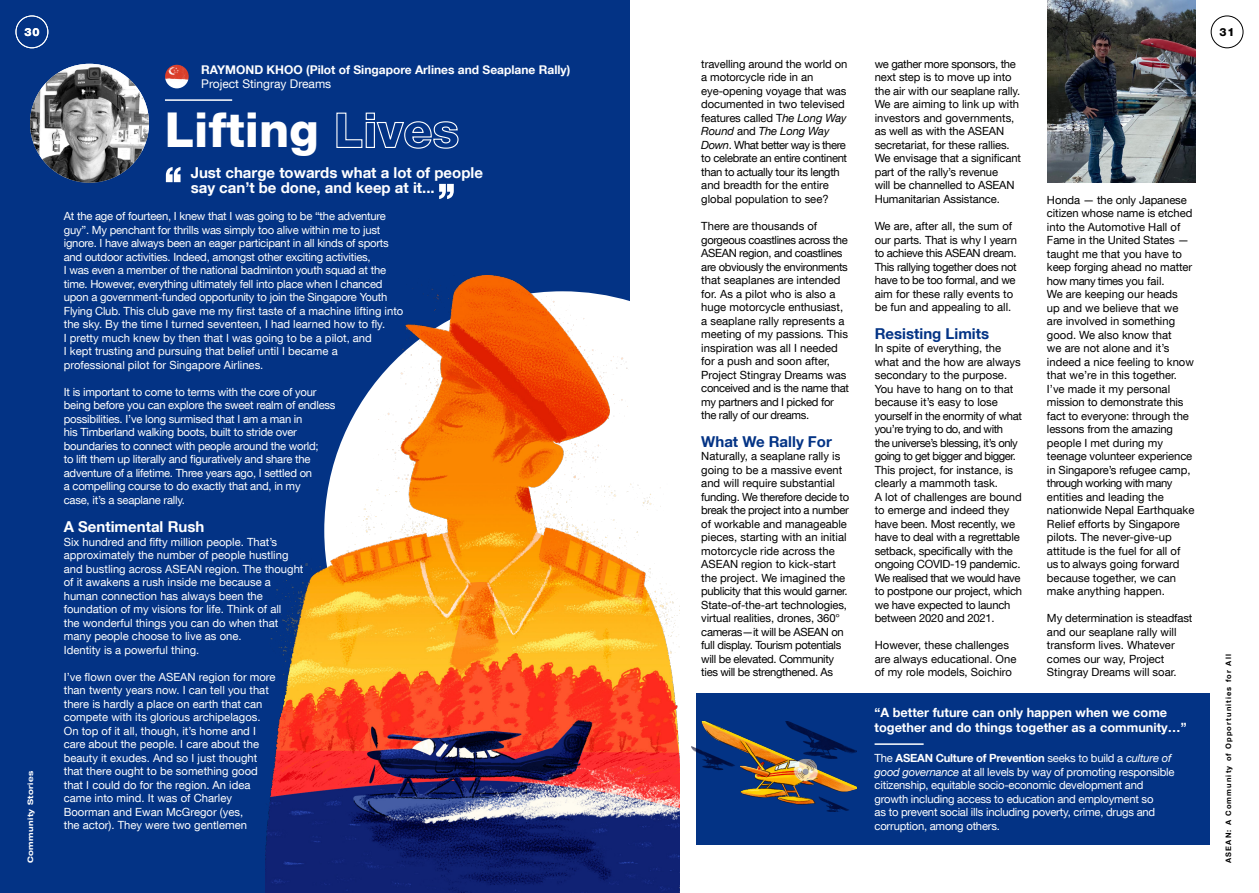
<style>
.page{position:relative;width:1259px;height:893px;background:#fff}
.page>*{position:absolute;margin:0;border:0;box-sizing:border-box;transform-origin:0 0}
.t1{font:800 48px "Helvetica Neue LT Com";color:#fff}
.t2{font:700 15px/15px "Helvetica Neue LT Com";color:#fff}
.t3{font:700 15px "Helvetica Neue LT Com";color:#033385}
.t4{font:700 12.75px/15px "Helvetica Neue LT Com";color:#fff}
.t5{font:700 12px "Helvetica Neue LT Com";color:#fff}
.t6{font:12px "Helvetica Neue LT Com";color:#fff}
.t7{font:11.25px/13.5px "Helvetica Neue LT Com";letter-spacing:-.01em;color:#000}
.t8{font:11.25px/13.5px "Helvetica Neue LT Com";letter-spacing:-.02em;color:#fff}
.t9{font:11.25px/13.5px "Helvetica Neue LT Com";color:#fff}
.t10{font:800 11.25px "Helvetica Neue LT Com";color:#000}
.t11{font:800 11.25px "Helvetica Neue LT Com";color:#fff}
.t12{font:700 7.5px "Helvetica Neue LT Com";letter-spacing:.15em;color:#000}
.t13{font:700 expanded 7.5px "Helvetica Neue LT Com";letter-spacing:.05em;color:#fff}
.s1{font-style:italic}
.s2{color:#fff}
.s3{font-weight:700}
</style>
<div class="page">
<div style="left:1210px;top:16px;width:33px;height:32px;border:1px solid #000;border-radius:50%"></div>
<div style="left:696px;top:693px;width:514px;height:152px;background:#033385"></div>
<div style="left:0;top:0;width:629px;height:893px;background:#033385"></div>
<img style="left:30px;top:64px;width:119px;height:119px;border-radius:59px">
<svg style="left:166px;top:167px;width:14px;height:15px"></svg>
<svg style="left:439px;top:184px;width:15px;height:15px"></svg>
<div style="left:16px;top:16px;width:32px;height:32px;border:1px solid #fff;border-radius:50%"></div>
<img style="left:1047px;top:0;width:148px;height:183px">
<hr style="left:874px;top:743px;width:49px;height:2px;background:#fff">
<img style="left:691px;top:721px;width:165px;height:91px">
<img style="left:265px;top:275px;width:415px;height:618px">
<hr style="left:165px;top:99px;width:67px;height:2px;background:#fff">
<img style="left:165px;top:65px;width:24px;height:23px;border-radius:12px">
<p class="t11" style="left:24px;top:25px;width:17px">30</p>
<p class="t13" style="left:26px;top:863px;width:94px;rotate:-90deg">Community Stories</p>
<p class="t5" style="left:201px;top:62px;width:371px">RAYMOND KHOO (Pilot of Singapore Arlines and Seaplane Rally)</p>
<p class="t6" style="left:201px;top:76px;width:132px">Project Stingray Dreams</p>
<p class="t1" style="left:165px;top:102px;width:296px">Lifting Lives</p>
<p class="t2" style="left:191px;top:164px;width:294px">Just charge towards what a lot of people say can’t be done, and keep at it...</p>
<p class="t8" style="left:64px;top:209px;width:341px">At the age of fourteen, I knew that I was going to be “the adventure guy”. My penchant for thrills was simply too alive within me to just ignore. I have always been an eager participant in all kinds of sports and outdoor activities. Indeed, amongst other exciting activities,<br>I was even a member of the national badminton youth squad at the time. However, everything ultimately fell into place when I chanced upon a government-funded opportunity to join the Singapore Youth Flying Club. This club gave me my first taste of a machine lifting into the sky. By the time I turned seventeen, I had learned how to fly.<br>I pretty much knew by then that I was going to be a pilot, and<br>I kept trusting and pursuing that belief until I became a<br>professional pilot for Singapore Airlines.</p>
<p class="t8" style="left:64px;top:385px;width:273px">It is important to come to terms with the core of your being before you can explore the sweet realm of endless possibilities. I’ve long surmised that I am a man in<br>his Timberland walking boots, built to stride over boundaries to connect with people around the world;<br>to lift them up literally and figuratively and share the adventure of a lifetime. Three years ago, I settled on<br>a compelling course to do exactly that and, in my<br>case, it’s a seaplane rally.</p>
<p class="t2" style="left:64px;top:519px;width:142px">A Sentimental Rush</p>
<p class="t9" style="left:64px;top:535px;width:241px">Six hundred and fifty million people. That’s approximately the number of people hustling and bustling across ASEAN region. The thought of it awakens a rush inside me because a human connection has always been the foundation of my visions for life. Think of all<br>the wonderful things you can do when that many people choose to live as one.<br>Identity is a powerful thing.</p>
<p class="t9" style="left:64px;top:670px;width:213px">I’ve flown over the ASEAN region for more than twenty years now. I can tell you that there is hardly a place on earth that can compete with its glorious archipelagos.<br>On top of it all, though, it’s home and I care about the people. I care about the beauty it exudes. And so I just thought that there ought to be something good that I could do for the region. An idea came into mind. It was of Charley Boorman and Ewan McGregor (yes,<br>the actor). They were two gentlemen</p>
<p class="t7" style="left:701px;top:57px;width:148px">travelling around the world on a motorcycle ride in an eye-opening voyage that was documented in two televised features called T<span class="s1">he Long Way<br>Round</span> and <span class="s1">The Long Way<br>Down</span>. What better way is there to celebrate an entire continent than to actually tour its length and breadth for the entire global population to see?</p>
<p class="t7" style="left:701px;top:219px;width:149px">There are thousands of gorgeous coastlines across the<br>ASEAN region, and coastlines are obviously the environments that seaplanes are intended for. As a pilot who is also a huge motorcycle enthusiast, a seaplane rally represents a meeting of my passions. This inspiration was all I needed for a push and soon after,<br>Project Stingray Dreams was conceived and is the name that my partners and I picked for the rally of our dreams.<span class="s2">.</span></p>
<p class="t3" style="left:701px;top:432px;width:132px">What We Rally For</p>
<p class="t7" style="left:701px;top:449px;width:149px">Naturally, a seaplane rally is going to be a massive event and will require substantial funding. We therefore decide to break the project into a number of workable and manageable pieces, starting with an initial motorcycle ride across the<br>ASEAN region to kick-start the project. We imagined the publicity that this would garner.<br>State-of-the-art technologies, virtual realities, drones, 360° cameras—it will be ASEAN on full display. Tourism potentials will be elevated. Community ties will be strengthened. As</p>
<p class="t7" style="left:874px;top:57px;width:148px">we gather more sponsors, the next step is to move up into the air with our seaplane rally.<br>We are aiming to link up with investors and governments, as well as with the ASEAN secretariat, for these rallies.<br>We envisage that a significant part of the rally’s revenue<br>will be channelled to ASEAN<br>Humanitarian Assistance.</p>
<p class="t7" style="left:874px;top:219px;width:144px">We are, after all, the sum of our parts. That is why I yearn to achieve this ASEAN dream.<br>This rallying together does not have to be too formal, and we aim for these rally events to be fun and appealing to all.</p>
<p class="t3" style="left:874px;top:324px;width:116px">Resisting Limits</p>
<p class="t7" style="left:874px;top:341px;width:149px">In spite of everything, the what and the how are always secondary to the purpose.<br>You have to hang on to that because it’s easy to lose yourself in the enormity of what you’re trying to do, and with<br>the universe’s blessing, it’s only going to get bigger and bigger.<br>This project, for instance, is clearly a mammoth task.<br>A lot of challenges are bound to emerge and indeed they have been. Most recently, we have to deal with a regrettable setback, specifically with the ongoing COVID-19 pandemic.<br>We realised that we would have to postpone our project, which we have expected to launch between 2020 and 2021.</p>
<p class="t7" style="left:874px;top:638px;width:143px">However, these challenges are always educational. One of my role models, Soichiro</p>
<p class="t7" style="left:1047px;top:193px;width:149px">Honda — the only Japanese citizen whose name is etched into the Automotive Hall of<br>Fame in the United States — taught me that you have to keep forging ahead no matter how many times you fail.<br>We are keeping our heads<br>up and we believe that we are involved in something good. We also know that<br>we are not alone and it’s indeed a nice feeling to know that we’re in this together.<br>I’ve made it my personal mission to demonstrate this fact to everyone: through the lessons from the amazing people I met during my teenage volunteer experience in Singapore’s refugee camp, through working with many entities and leading the nationwide Nepal Earthquake<br>Relief efforts by Singapore pilots. The never-give-up attitude is the fuel for all of us to always going forward because together, we can make anything happen.</p>
<p class="t7" style="left:1047px;top:611px;width:147px">My determination is steadfast and our seaplane rally will transform lives. Whatever comes our way, Project<br>Stingray Dreams will soar.</p>
<p class="t4" style="left:874px;top:705px;width:313px">“A better future can only happen when we come together and do things together as a community…”</p>
<p class="t8" style="left:874px;top:751px;width:301px">The <span class="s3">ASEAN Culture of Prevention</span> seeks to build a <span class="s1">culture of good governance</span> at all levels by way of promoting responsible citizenship, equitable socio-economic development and growth including access to education and employment so<br>as to prevent social ills including poverty, crime, drugs and corruption, among others.</p>
<p class="t10" style="left:1219px;top:25px;width:17px">31</p>
<p class="t12" style="left:1223px;top:863px;width:210px;rotate:-90deg">ASEAN: A Community of Opportunities for All</p>
</div>
